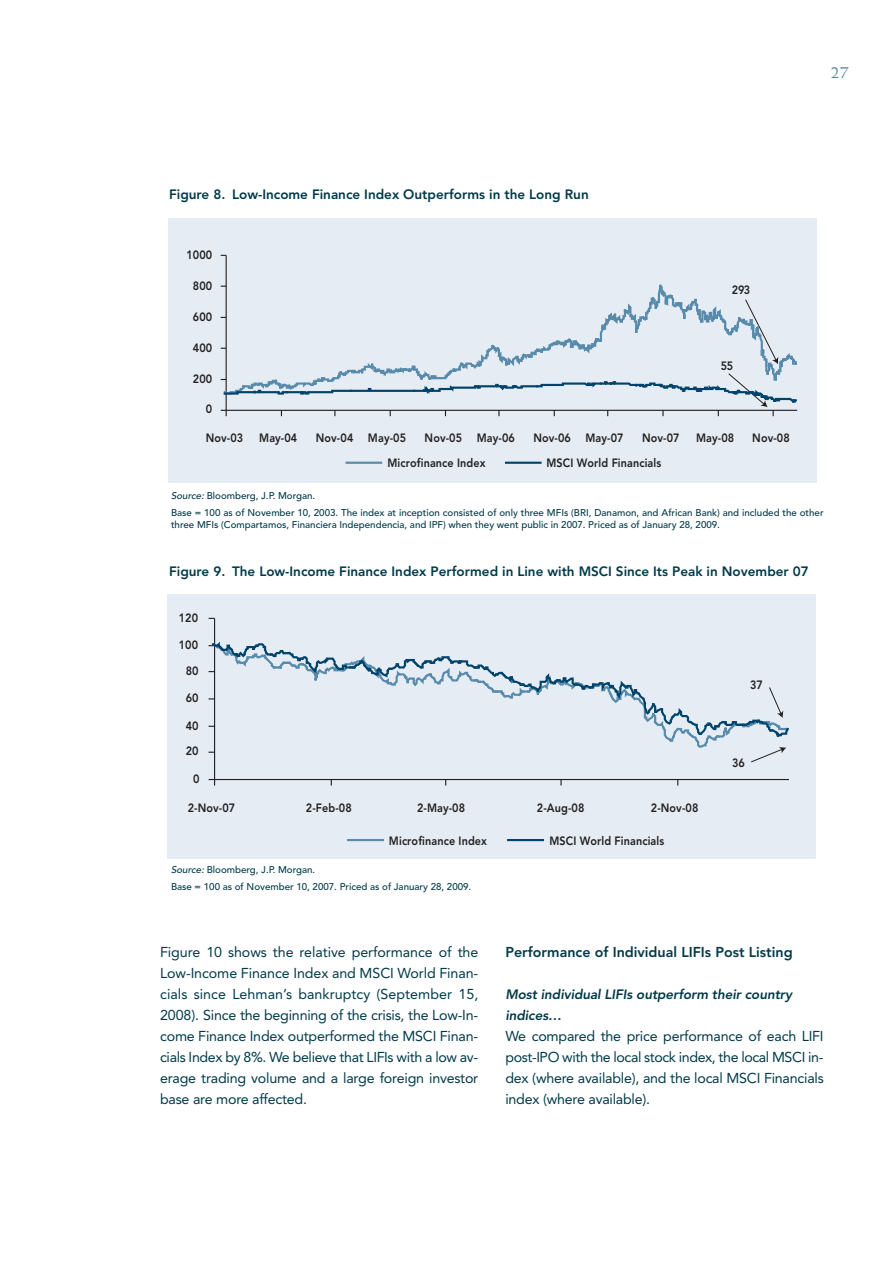
<style>
.page{position:relative;width:893px;height:1263px;background:#fff}
.page>*{position:absolute;margin:0;border:0;box-sizing:border-box;transform-origin:0 0}
.t1{font:18px "Weiss";color:#548595}
.t2{font:14.25px/21px "Avenir";letter-spacing:-.015em;color:#003a49;text-align:justify}
.t3{font:800 14.25px "Avenir";color:#003a49}
.t4{font:800 13.5px/21px "Avenir";color:#003a49}
.t5{font:800 12px "Avenir";letter-spacing:.01em;color:#231f20;scale:.9 1}
.t6{font:500 9.75px/16.5px "Avenir";color:#003a49}
</style>
<div class="page">
<div style="left:168px;top:219px;width:648px;height:264px;background:#e5ecf3"></div>
<hr style="left:347px;top:462px;width:34px;height:2px;background:#578aab">
<hr style="left:506px;top:462px;width:34px;height:2px;background:#00446b">
<hr style="left:226px;top:255px;width:1px;height:155px;background:#231f20">
<svg style="left:221px;top:283px;width:577px;height:134px"></svg>
<div style="left:167px;top:594px;width:648px;height:265px;background:#e5ecf3"></div>
<hr style="left:348px;top:839px;width:35px;height:2px;background:#578aab">
<hr style="left:508px;top:839px;width:35px;height:2px;background:#00446b">
<hr style="left:214px;top:618px;width:1px;height:162px;background:#231f20">
<svg style="left:209px;top:778px;width:580px;height:8px"></svg>
<svg style="left:209px;top:641px;width:580px;height:122px"></svg>
<p class="t1" style="left:831px;top:65px;width:19px">27</p>
<p class="t4" style="left:169px;top:185px;width:421px">Figure 8. Low-Income Finance Index Outperforms in the Long Run</p>
<p class="t5" style="left:187px;top:249px;width:30px">1000</p>
<p class="t5" style="left:193px;top:281px;width:23px">800</p>
<p class="t5" style="left:193px;top:312px;width:23px">600</p>
<p class="t5" style="left:193px;top:343px;width:23px">400</p>
<p class="t5" style="left:193px;top:374px;width:23px">200</p>
<p class="t5" style="left:206px;top:404px;width:9px">0</p>
<p class="t5" style="left:732px;top:285px;width:22px">293</p>
<p class="t5" style="left:721px;top:361px;width:15px">55</p>
<p class="t5" style="left:206px;top:433px;width:43px">Nov-03</p>
<p class="t5" style="left:259px;top:433px;width:44px">May-04</p>
<p class="t5" style="left:316px;top:433px;width:102px">Nov-04 May-05</p>
<p class="t5" style="left:425px;top:433px;width:102px">Nov-05 May-06</p>
<p class="t5" style="left:533px;top:433px;width:102px">Nov-06 May-07</p>
<p class="t5" style="left:642px;top:433px;width:43px">Nov-07</p>
<p class="t5" style="left:696px;top:433px;width:44px">May-08</p>
<p class="t5" style="left:752px;top:433px;width:43px">Nov-08</p>
<p class="t5" style="left:387px;top:458px;width:110px">Microfinance Index</p>
<p class="t5" style="left:546px;top:458px;width:129px">MSCI World Financials</p>
<p class="t6" style="left:171px;top:489px;width:654px">Source: Bloomberg, J.P. Morgan.<br>Base = 100 as of November 10, 2003. The index at inception consisted of only three MFIs (BRI, Danamon, and African Bank) and included the other</p>
<p class="t6" style="left:171px;top:517px;width:550px">three MFIs (Compartamos, Financiera Independencia, and IPF) when they went public in 2007. Priced as of January 28, 2009.</p>
<p class="t4" style="left:169px;top:562px;width:641px">Figure 9. The Low-Income Finance Index Performed in Line with MSCI Since Its Peak in November 07</p>
<p class="t5" style="left:179px;top:613px;width:23px">120</p>
<p class="t5" style="left:179px;top:640px;width:23px">100</p>
<p class="t5" style="left:186px;top:666px;width:16px">80</p>
<p class="t5" style="left:186px;top:693px;width:16px">60</p>
<p class="t5" style="left:186px;top:720px;width:16px">40</p>
<p class="t5" style="left:186px;top:746px;width:16px">20</p>
<p class="t5" style="left:193px;top:774px;width:9px">0</p>
<p class="t5" style="left:188px;top:803px;width:54px">2-Nov-07</p>
<p class="t5" style="left:306px;top:803px;width:53px">2-Feb-08</p>
<p class="t5" style="left:417px;top:803px;width:55px">2-May-08</p>
<p class="t5" style="left:537px;top:803px;width:54px">2-Aug-08</p>
<p class="t5" style="left:651px;top:803px;width:54px">2-Nov-08</p>
<p class="t5" style="left:389px;top:836px;width:110px">Microfinance Index</p>
<p class="t5" style="left:549px;top:836px;width:129px">MSCI World Financials</p>
<p class="t6" style="left:171px;top:862px;width:302px">Source: Bloomberg, J.P. Morgan.<br>Base = 100 as of November 10, 2007. Priced as of January 28, 2009.</p>
<p class="t5" style="left:750px;top:680px;width:15px">37</p>
<p class="t5" style="left:732px;top:758px;width:15px">36</p>
<p class="t2" style="left:160px;top:943px;width:320px">Figure 10 shows the relative performance of the Low-Income Finance Index and MSCI World Finan&shy;cials since Lehman’s bankruptcy (September 15, 2008). Since the beginning of the crisis, the Low-In&shy;come Finance Index outperformed the MSCI Finan&shy;cials Index by 8%. We believe that LIFIs with a low av&shy;erage trading volume and a large foreign investor base are more affected.</p>
<p class="t3" style="left:505px;top:946px;width:289px">Performance of Individual LIFIs Post Listing</p>
<p class="t4" style="left:505px;top:985px;width:288px">Most individual LIFIs outperform their country indices…</p>
<p class="t2" style="left:505px;top:1027px;width:320px">We compared the price performance of each LIFI post-IPO with the local stock index, the local MSCI in&shy;dex (where available), and the local MSCI Financials index (where available).</p>
</div>
